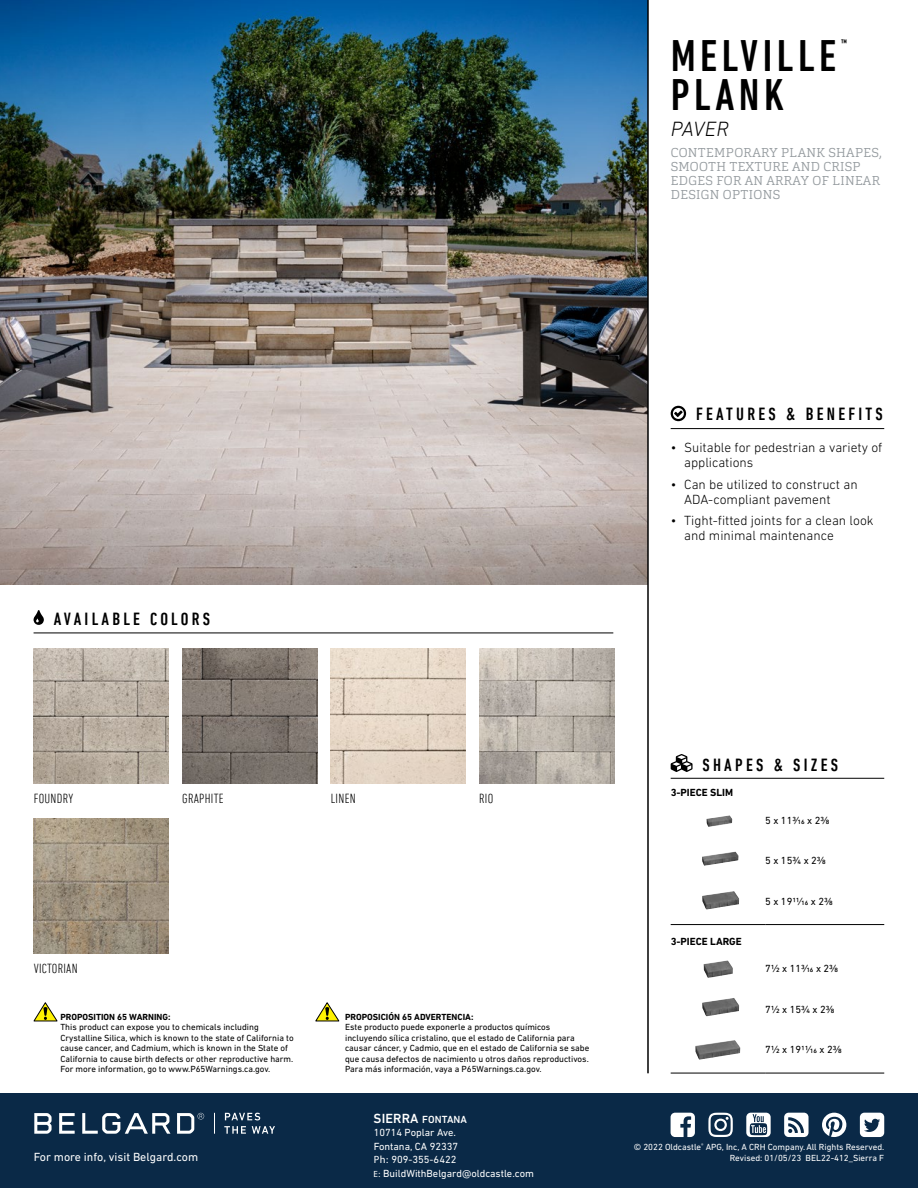
<style>
.page{position:relative;width:918px;height:1188px;background:#fff}
.page>*{position:absolute;margin:0;border:0;box-sizing:border-box;transform-origin:0 0}
.t1{font:500 condensed 45px "DIN Next LT Pro";letter-spacing:.1em;color:#000}
.t2{font:italic 300 21px "DIN Next LT Pro";letter-spacing:-.005em;color:#000}
.t3{font:500 condensed 18px "DIN Next LT Pro";letter-spacing:.18em;color:#000}
.t4{font:300 13.5px/15px "DIN Next LT Pro";color:#000}
.t5{font:300 condensed 13.5px "DIN Next LT Pro";letter-spacing:.02em;color:#000}
.t6{font:300 12.75px/14.2px "Cargan";letter-spacing:.03em;color:#959b9f}
.t7{font:12px "DIN Next LT Pro";color:#fff}
.t8{font:10.5px/13.5px "DIN Next LT Pro";color:#fff}
.t9{font:10.5px "DIN Next LT Pro";color:#000}
.t10{font:700 10.5px "DIN Next LT Pro";color:#000}
.t11{font:500 condensed 9.6px "DIN Next LT Pro";color:#000}
.t12{font:9px/10.5px "DIN Next LT Pro";color:#000}
.t13{font:9px "DIN Next LT Pro";color:#fff}
.t14{font:700 9px "DIN Next LT Pro";color:#000}
.s1{font-weight:500;font-size:13.5px}
.s2{font-weight:500}
.s3{font-family:"Myriad Pro"}
.s4{font-family:"Myriad Pro";font-size:9px}
</style>
<div class="page">
<div style="left:0;top:1094px;width:918px;height:94px;background:#0a2947"></div>
<hr style="left:671px;top:428px;width:213px;height:1px;background:#000">
<svg style="left:671px;top:406px;width:15px;height:15px"></svg>
<img style="left:0;top:0;width:648px;height:584px">
<svg style="left:34px;top:1002px;width:23px;height:19px"></svg>
<svg style="left:316px;top:1002px;width:23px;height:19px"></svg>
<hr style="left:34px;top:633px;width:579px;height:1px;background:#000">
<svg style="left:34px;top:610px;width:10px;height:15px"></svg>
<img style="left:34px;top:648px;width:135px;height:135px">
<img style="left:34px;top:818px;width:135px;height:135px">
<img style="left:182px;top:648px;width:135px;height:135px">
<img style="left:331px;top:648px;width:135px;height:135px">
<img style="left:479px;top:648px;width:135px;height:135px">
<hr style="left:671px;top:778px;width:213px;height:1px;background:#000">
<svg style="left:671px;top:754px;width:22px;height:18px"></svg>
<hr style="left:671px;top:924px;width:94px;height:1px;background:#000">
<hr style="left:765px;top:924px;width:119px;height:1px;background:#000">
<hr style="left:671px;top:1073px;width:94px;height:1px;background:#000">
<hr style="left:765px;top:1073px;width:119px;height:1px;background:#000">
<img style="left:706px;top:815px;width:26px;height:12px">
<img style="left:702px;top:851px;width:37px;height:15px">
<img style="left:702px;top:891px;width:37px;height:18px">
<img style="left:704px;top:960px;width:29px;height:18px">
<img style="left:702px;top:998px;width:37px;height:18px">
<img style="left:695px;top:1040px;width:45px;height:20px">
<hr style="left:648px;top:0;width:1px;height:1073px;background:#000">
<svg style="left:225px;top:1113px;width:35px;height:7px"></svg>
<svg style="left:224px;top:1126px;width:22px;height:8px"></svg>
<svg style="left:34px;top:1113px;width:18px;height:21px"></svg>
<svg style="left:59px;top:1113px;width:16px;height:21px"></svg>
<svg style="left:82px;top:1113px;width:88px;height:21px"></svg>
<svg style="left:177px;top:1113px;width:27px;height:21px"></svg>
<svg style="left:214px;top:1113px;width:1px;height:21px"></svg>
<svg style="left:252px;top:1126px;width:23px;height:8px"></svg>
<svg style="left:822px;top:1113px;width:24px;height:24px"></svg>
<svg style="left:708px;top:1113px;width:25px;height:24px"></svg>
<svg style="left:671px;top:1113px;width:24px;height:24px"></svg>
<svg style="left:860px;top:1113px;width:24px;height:24px"></svg>
<svg style="left:746px;top:1113px;width:25px;height:24px"></svg>
<svg style="left:784px;top:1113px;width:25px;height:24px"></svg>
<h1 class="t1" style="left:671px;top:31px;width:167px">MELVILLE</h1>
<p class="t11" style="left:841px;top:37px;width:8px">™</p>
<h1 class="t1" style="left:671px;top:70px;width:115px">PLANK</h1>
<h2 class="t2" style="left:671px;top:116px;width:60px">PAVER</h2>
<h3 class="t6" style="left:671px;top:145px;width:213px">CONTEMPORARY PLANK SHAPES,<br>SMOOTH TEXTURE AND CRISP<br>EDGES FOR AN ARRAY OF LINEAR<br>DESIGN OPTIONS</h3>
<h3 class="t3" style="left:54px;top:609px;width:158px">AVAILABLE COLORS</h3>
<h3 class="t3" style="left:696px;top:404px;width:188px">FEATURES &amp; BENEFITS</h3>
<h3 class="t4" style="left:684px;top:440px;width:200px;text-indent:-14px">• Suitable for pedestrian a variety of applications</h3>
<h3 class="t4" style="left:684px;top:476px;width:175px;text-indent:-14px">• Can be utilized to construct an<br>ADA-compliant pavement</h3>
<h3 class="t4" style="left:684px;top:513px;width:191px;text-indent:-14px">• Tight-fitted joints for a clean look and minimal maintenance</h3>
<h3 class="t5" style="left:34px;top:791px;width:41px">FOUNDRY</h3>
<h3 class="t5" style="left:182px;top:791px;width:43px">GRAPHITE</h3>
<h3 class="t5" style="left:331px;top:791px;width:26px">LINEN</h3>
<h3 class="t5" style="left:479px;top:791px;width:16px">RIO</h3>
<h3 class="t5" style="left:34px;top:961px;width:45px">VICTORIAN</h3>
<p class="t14" style="left:60px;top:1012px;width:112px">PROPOSITION 65 WARNING:</p>
<p class="t12" style="left:60px;top:1022px;width:235px">This product can expose you to chemicals including Crystalline Silica, which is known to the state of California to cause cancer, and Cadmium, which is known in the State of California to cause birth defects or other reproductive harm.<br>For more information, go to www.P65Warnings.ca.gov.</p>
<h3 class="t7" style="left:34px;top:1150px;width:166px">For more info, visit Belgard.com</h3>
<p class="t14" style="left:345px;top:1012px;width:130px">PROPOSICIÓN 65 ADVERTENCIA:</p>
<p class="t12" style="left:345px;top:1022px;width:246px">Este producto puede exponerle a productos químicos incluyendo sílica cristalino, que el estado de California para causar cáncer, y Cadmio, que en el estado de California se sabe que causa defectos de nacimiento u otros daños reproductivos.<br>Para más información, vaya a P65Warnings.ca.gov.</p>
<p class="t8" style="left:374px;top:1112px;width:162px"><span class="s1">SIERRA</span> <span class="s2">FONTANA<br></span>10714 Poplar Ave.<br>Fontana, CA 92337<br><span class="s3">Ph:</span> 909-355-6422<br><span class="s4">E:</span> BuildWithBelgard@oldcastle.com</p>
<h3 class="t3" style="left:703px;top:755px;width:137px">SHAPES &amp; SIZES</h3>
<p class="t10" style="left:671px;top:787px;width:64px">3-PIECE SLIM</p>
<p class="t9" style="left:765px;top:814px;width:66px">5 x 113/16 x 23/8</p>
<p class="t9" style="left:765px;top:855px;width:62px">5 x 153/4 x 23/8</p>
<p class="t9" style="left:765px;top:895px;width:69px">5 x 1911/16 x 23/8</p>
<p class="t10" style="left:671px;top:935px;width:73px">3-PIECE LARGE</p>
<p class="t9" style="left:765px;top:963px;width:74px">71/2 x 113/16 x 23/8</p>
<p class="t9" style="left:765px;top:1003px;width:71px">71/2 x 153/4 x 23/8</p>
<p class="t9" style="left:765px;top:1044px;width:78px">71/2 x 1911/16 x 23/8</p>
<p class="t13" style="left:634px;top:1142px;width:252px">© 2022 Oldcastle<sup>®</sup> APG, Inc, A CRH Company.All Rights Reserved.</p>
<p class="t13" style="left:730px;top:1153px;width:156px">Revised: 01/05/23 BEL22-412_Sierra F</p>
</div>
